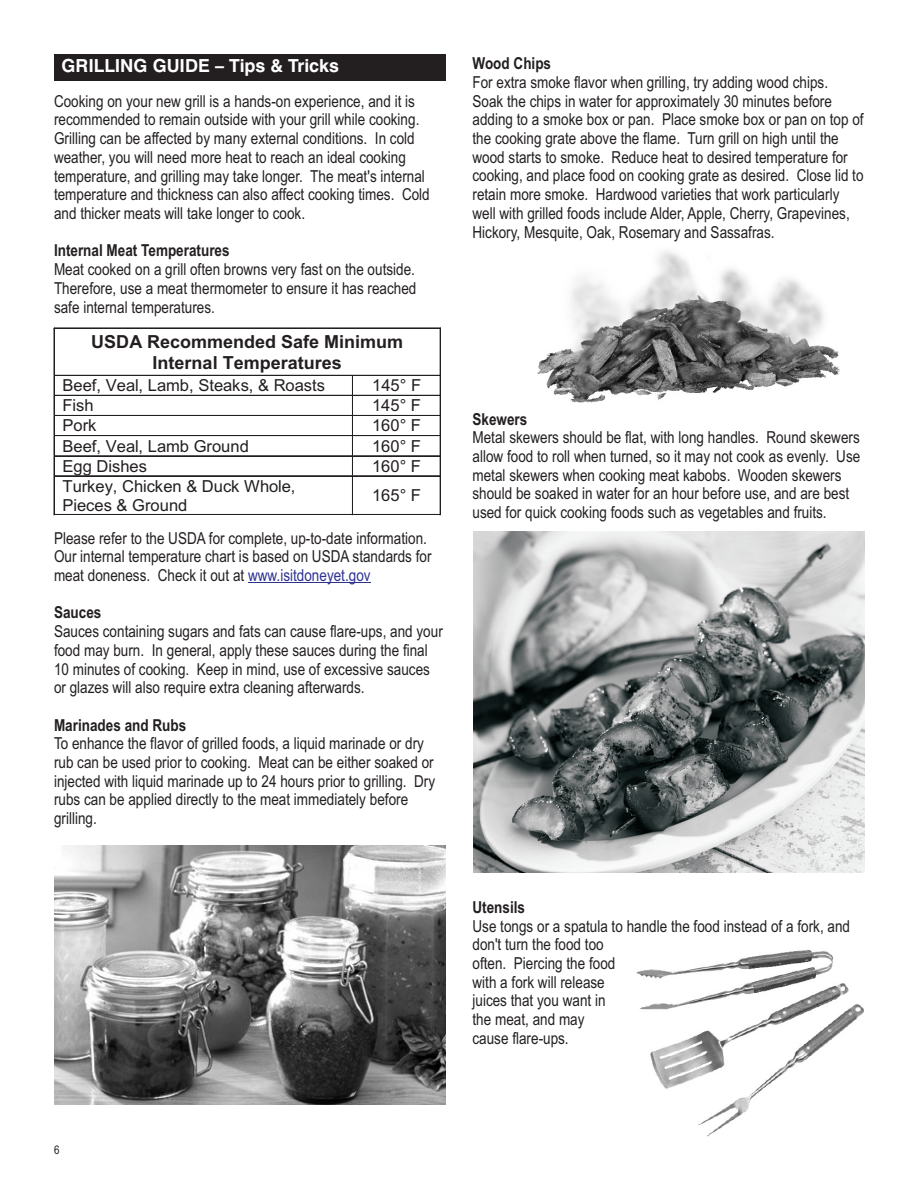
<style>
.page{position:relative;width:918px;height:1188px;background:#fff}
.page>*{position:absolute;margin:0;border:0;box-sizing:border-box;transform-origin:0 0}
.t1{font:700 18px/20.7px "Arial";color:#231f20;text-align:center}
.t2{font:700 18px "Swiss 721 BT";color:#fff}
.t3{font:16.5px/18.8px "Arial Narrow";color:#231f20}
.t4{font:16.5px/18.9px "Arial";color:#231f20}
.t5{font:700 16.5px "Arial Narrow";color:#231f20}
.t6{font:12px "Arial Narrow";color:#231f20}
.s1{color:#2d3291}
</style>
<div class="page">
<hr style="left:55px;top:328px;width:385px;height:1px;background:#231f20">
<hr style="left:54px;top:329px;width:1px;height:46px;background:#231f20">
<hr style="left:440px;top:329px;width:1px;height:46px;background:#231f20">
<hr style="left:55px;top:375px;width:297px;height:1px;background:#231f20">
<hr style="left:353px;top:375px;width:87px;height:1px;background:#231f20">
<hr style="left:55px;top:395px;width:297px;height:1px;background:#231f20">
<hr style="left:353px;top:395px;width:87px;height:1px;background:#231f20">
<hr style="left:55px;top:415px;width:297px;height:1px;background:#231f20">
<hr style="left:353px;top:415px;width:87px;height:1px;background:#231f20">
<hr style="left:55px;top:436px;width:297px;height:1px;background:#231f20">
<hr style="left:55px;top:435px;width:297px;height:1px;background:#231f20">
<hr style="left:353px;top:436px;width:87px;height:1px;background:#231f20">
<hr style="left:353px;top:435px;width:87px;height:1px;background:#231f20">
<hr style="left:55px;top:456px;width:297px;height:1px;background:#231f20">
<hr style="left:353px;top:456px;width:87px;height:1px;background:#231f20">
<svg style="left:54px;top:375px;width:1px;height:101px"></svg>
<hr style="left:55px;top:476px;width:297px;height:1px;background:#231f20">
<hr style="left:55px;top:475px;width:297px;height:1px;background:#231f20">
<svg style="left:352px;top:375px;width:1px;height:101px"></svg>
<hr style="left:353px;top:476px;width:87px;height:1px;background:#231f20">
<hr style="left:353px;top:475px;width:87px;height:1px;background:#231f20">
<svg style="left:440px;top:375px;width:1px;height:101px"></svg>
<hr style="left:54px;top:476px;width:1px;height:38px;background:#231f20">
<hr style="left:55px;top:514px;width:297px;height:1px;background:#231f20">
<hr style="left:352px;top:476px;width:1px;height:38px;background:#231f20">
<hr style="left:353px;top:514px;width:87px;height:1px;background:#231f20">
<hr style="left:440px;top:476px;width:1px;height:38px;background:#231f20">
<hr style="left:248px;top:582px;width:123px;height:1px;background:#2d3291">
<div style="left:54px;top:54px;width:392px;height:27px;background:#231f20"></div>
<img style="left:54px;top:845px;width:392px;height:259px">
<img style="left:636px;top:950px;width:228px;height:187px">
<img style="left:474px;top:532px;width:390px;height:341px">
<img style="left:538px;top:251px;width:302px;height:152px">
<p class="t2" style="left:62px;top:59px;width:279px">GRILLING GUIDE – Tips &amp; Tricks</p>
<p class="t5" style="left:472px;top:57px;width:80px">Wood Chips</p>
<p class="t3" style="left:472px;top:74px;width:393px">For extra smoke flavor when grilling, try adding wood chips.<br>Soak the chips in water for approximately 30 minutes before adding to a smoke box or pan. Place smoke box or pan on top of the cooking grate above the flame. Turn grill on high until the wood starts to smoke. Reduce heat to desired temperature for cooking, and place food on cooking grate as desired. Close lid to retain more smoke. Hardwood varieties that work particularly well with grilled foods include Alder, Apple, Cherry, Grapevines, Hickory, Mesquite, Oak, Rosemary and Sassafras.</p>
<p class="t3" style="left:54px;top:93px;width:377px">Cooking on your new grill is a hands-on experience, and it is recommended to remain outside with your grill while cooking.<br>Grilling can be affected by many external conditions. In cold weather, you will need more heat to reach an ideal cooking temperature, and grilling may take longer. The meat's internal temperature and thickness can also affect cooking times. Cold and thicker meats will take longer to cook.</p>
<p class="t5" style="left:54px;top:244px;width:177px">Internal Meat Temperatures</p>
<p class="t3" style="left:54px;top:261px;width:364px;text-align:justify">Meat cooked on a grill often browns very fast on the outside.<br>Therefore, use a meat thermometer to ensure it has reached safe internal temperatures.</p>
<p class="t1" style="left:91px;top:333px;width:313px">USDA Recommended Safe Minimum<br>Internal Temperatures</p>
<p class="t4" style="left:62px;top:378px;width:264px">Beef, Veal, Lamb, Steaks, &amp; Roasts</p>
<p class="t4" style="left:372px;top:378px;width:51px">145° F</p>
<p class="t4" style="left:62px;top:398px;width:33px">Fish</p>
<p class="t4" style="left:372px;top:398px;width:51px">145° F</p>
<p class="t4" style="left:62px;top:418px;width:35px">Pork</p>
<p class="t4" style="left:372px;top:418px;width:51px">160° F</p>
<p class="t4" style="left:62px;top:438px;width:188px">Beef, Veal, Lamb Ground</p>
<p class="t4" style="left:372px;top:438px;width:51px">160° F</p>
<p class="t4" style="left:62px;top:458px;width:86px">Egg Dishes</p>
<p class="t4" style="left:372px;top:458px;width:51px">160° F</p>
<p class="t4" style="left:62px;top:478px;width:235px">Turkey, Chicken &amp; Duck Whole,<br>Pieces &amp; Ground</p>
<p class="t4" style="left:372px;top:488px;width:51px">165° F</p>
<p class="t3" style="left:54px;top:530px;width:379px">Please refer to the USDA for complete, up-to-date information.<br>Our internal temperature chart is based on USDA standards for meat doneness. Check it out at <span class="s1">www.isitdoneyet.gov</span></p>
<p class="t5" style="left:54px;top:606px;width:49px">Sauces</p>
<p class="t3" style="left:54px;top:623px;width:390px">Sauces containing sugars and fats can cause flare-ups, and your food may burn. In general, apply these sauces during the final 10 minutes of cooking. Keep in mind, use of excessive sauces or glazes will also require extra cleaning afterwards.</p>
<p class="t5" style="left:54px;top:719px;width:134px">Marinades and Rubs</p>
<p class="t3" style="left:54px;top:736px;width:383px">To enhance the flavor of grilled foods, a liquid marinade or dry rub can be used prior to cooking. Meat can be either soaked or injected with liquid marinade up to 24 hours prior to grilling. Dry rubs can be applied directly to the meat immediately before grilling.</p>
<p class="t5" style="left:472px;top:413px;width:56px">Skewers</p>
<p class="t3" style="left:472px;top:430px;width:389px">Metal skewers should be flat, with long handles. Round skewers allow food to roll when turned, so it may not cook as evenly. Use metal skewers when cooking meat kabobs. Wooden skewers should be soaked in water for an hour before use, and are best used for quick cooking foods such as vegetables and fruits.</p>
<p class="t5" style="left:472px;top:901px;width:54px">Utensils</p>
<p class="t3" style="left:472px;top:918px;width:379px">Use tongs or a spatula to handle the food instead of a fork, and don't turn the food too<br>often. Piercing the food<br>with a fork will release<br>juices that you want in<br>the meat, and may<br>cause flare-ups.</p>
<p class="t6" style="left:54px;top:1145px;width:7px">6</p>
</div>
